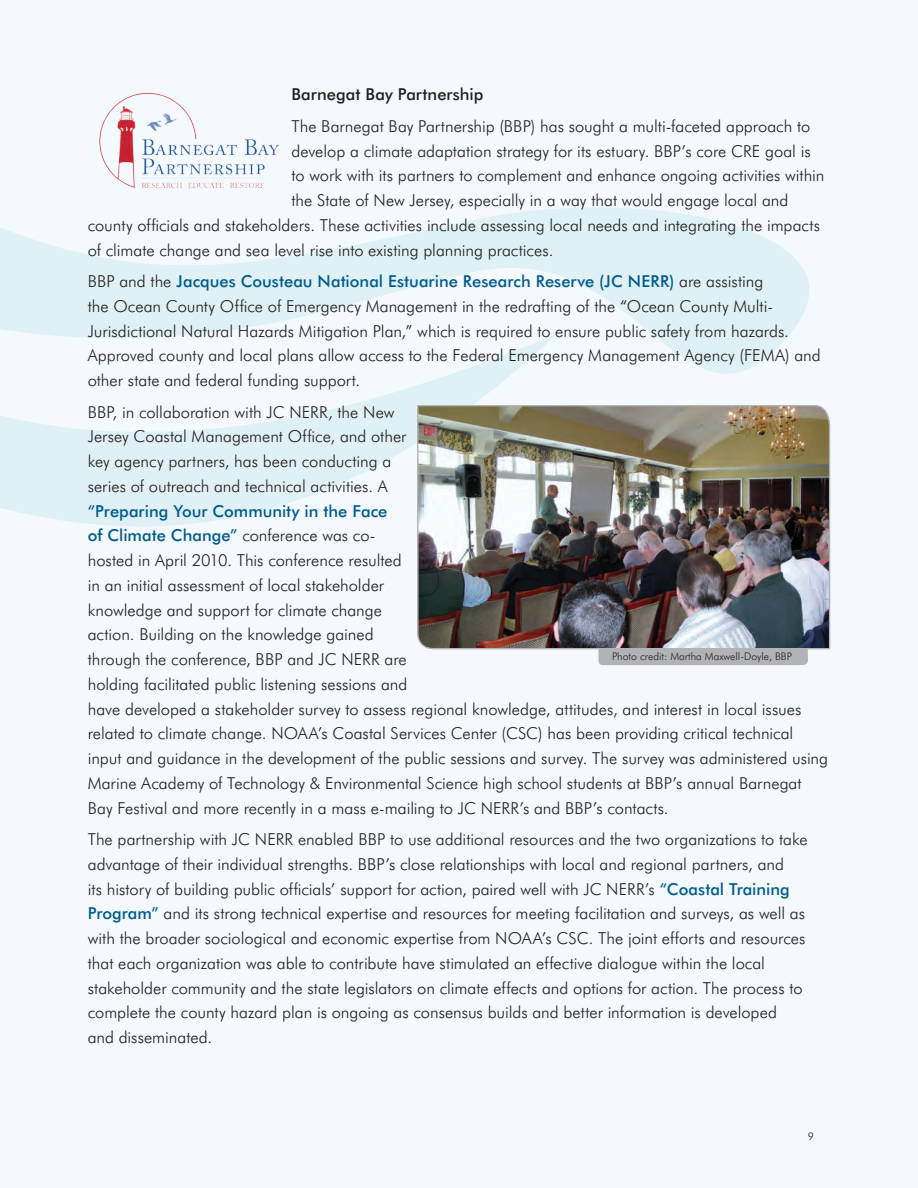
<style>
.page{position:relative;width:918px;height:1188px;background:#f3f9fd}
.page>*{position:absolute;margin:0;border:0;box-sizing:border-box;transform-origin:0 0}
.body_text{font:300 16.5px/24.8px "Futura BT";color:#231f20}
.SubHeading2{font:500 16.5px "Futura BT";letter-spacing:.005em;color:#231f20}
.t1{font:300 10.5px "Futura BT";color:#231f20}
.s1{font-weight:500;color:#005b8d}
</style>
<div class="page">
<svg style="left:557px;top:207px;width:252px;height:167px;fill:#dff1f5"></svg>
<svg style="left:0;top:209px;width:557px;height:317px"></svg>
<img style="left:99px;top:92px;width:180px;height:96px">
<img style="left:416px;top:404px;width:415px;height:246px">
<div style="left:598px;top:648px;width:210px;height:17px;background:#b2b3b7"></div>
<p class="SubHeading2" style="left:291px;top:84px;width:193px">Barnegat Bay Partnership</p>
<p class="body_text" style="left:291px;top:113px;width:520px">The Barnegat Bay Partnership (BBP) has sought a multi-faceted approach to</p>
<p class="body_text" style="left:291px;top:138px;width:521px">develop a climate adaptation strategy for its estuary. BBP’s core CRE goal is</p>
<p class="body_text" style="left:291px;top:163px;width:535px">to work with its partners to complement and enhance ongoing activities within</p>
<p class="body_text" style="left:291px;top:188px;width:499px">the State of New Jersey, especially in a way that would engage local and</p>
<p class="body_text" style="left:88px;top:212px;width:734px">county officials and stakeholders. These activities include assessing local needs and integrating the impacts</p>
<p class="body_text" style="left:88px;top:237px;width:467px">of climate change and sea level rise into existing planning practices.</p>
<p class="body_text" style="left:88px;top:269px;width:735px">BBP and the <span class="s1">Jacques Cousteau National Estuarine Research Reserve (JC NERR)</span> are assisting<br>the Ocean County Office of Emergency Management in the redrafting of the “Ocean County Multi-Jurisdictional Natural Hazards Mitigation Plan,” which is required to ensure public safety from hazards.<br>Approved county and local plans allow access to the Federal Emergency Management Agency (FEMA) and other state and federal funding support.</p>
<p class="body_text" style="left:88px;top:399px;width:742px">BBP, in collaboration with JC NERR, the New<br>Jersey Coastal Management Office, and other<br>key agency partners, has been conducting a<br>series of outreach and technical activities. A<br><span class="s1">“Preparing Your Community in the Face<br>of Climate Change”</span> conference was co-<br>hosted in April 2010. This conference resulted<br>in an initial assessment of local stakeholder<br>knowledge and support for climate change<br>action. Building on the knowledge gained<br>through the conference, BBP and JC NERR are<br>holding facilitated public listening sessions and<br>have developed a stakeholder survey to assess regional knowledge, attitudes, and interest in local issues related to climate change. NOAA’s Coastal Services Center (CSC) has been providing critical technical input and guidance in the development of the public sessions and survey. The survey was administered using Marine Academy of Technology &amp; Environmental Science high school students at BBP’s annual Barnegat Bay Festival and more recently in a mass e-mailing to JC NERR’s and BBP’s contacts.</p>
<p class="body_text" style="left:88px;top:827px;width:721px">The partnership with JC NERR enabled BBP to use additional resources and the two organizations to take advantage of their individual strengths. BBP’s close relationships with local and regional partners, and<br>its history of building public officials’ support for action, paired well with JC NERR’s <span class="s1">“Coastal Training Program”</span> and its strong technical expertise and resources for meeting facilitation and surveys, as well as with the broader sociological and economic expertise from NOAA’s CSC. The joint efforts and resources that each organization was able to contribute have stimulated an effective dialogue within the local stakeholder community and the state legislators on climate effects and options for action. The process to complete the county hazard plan is ongoing as consensus builds and better information is developed<br>and disseminated.</p>
<p class="t1" style="left:612px;top:650px;width:181px">Photo credit: Martha Maxwell-Doyle, BBP</p>
<p class="t1" style="left:808px;top:1130px;width:8px">9</p>
</div>
